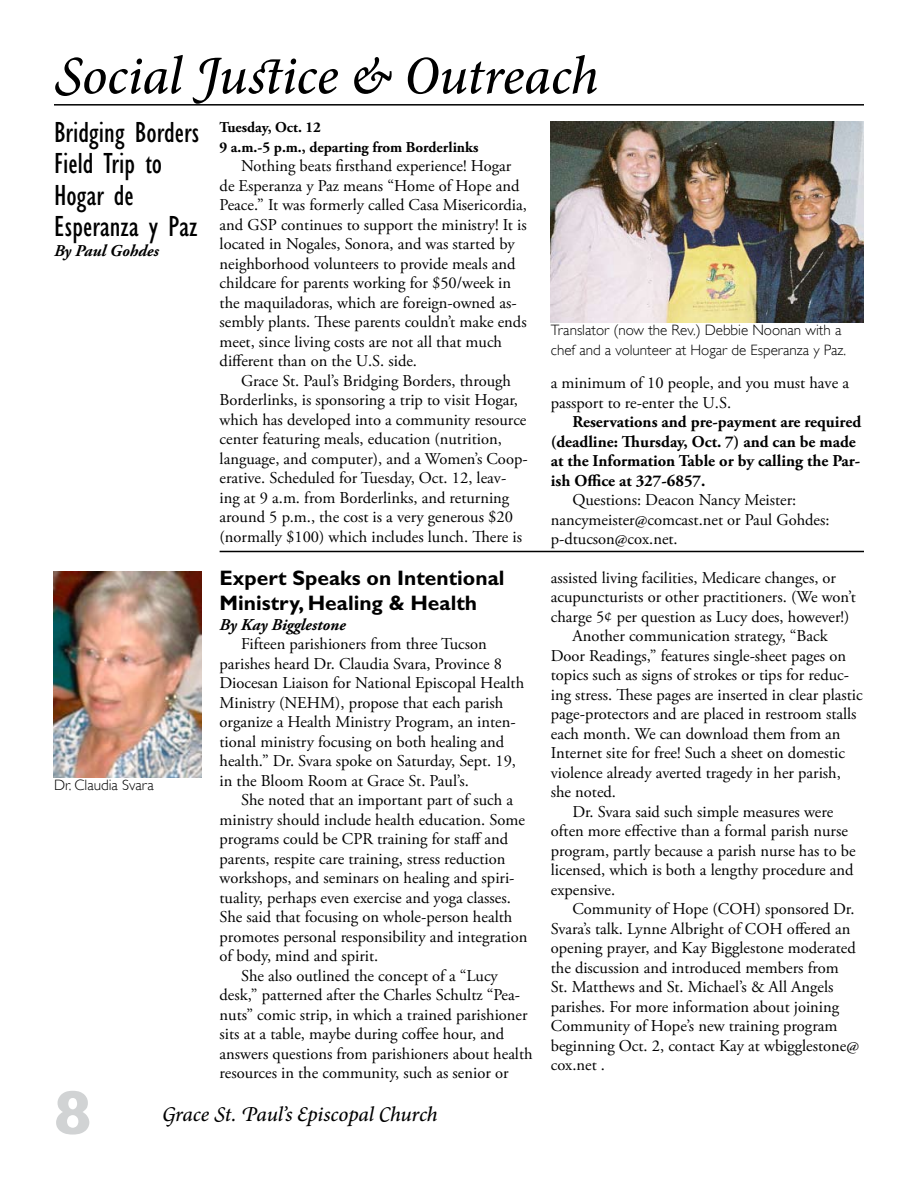
<style>
.page{position:relative;width:918px;height:1188px;background:#fff}
.page>*{position:absolute;margin:0;border:0;box-sizing:border-box;transform-origin:0 0}
.t1{font:700 63px "Gill Sans";color:#d1d3d4}
.t2{font:italic 500 54px "Minion Pro";letter-spacing:-.005em;color:#000}
.t3{font:condensed 30px/31.5px "Gill Sans Std";color:#000}
.t4{font:700 21px/25.2px "Gill Sans Std";color:#000}
.t5{font:italic 500 21px "Minion Pro";letter-spacing:-.01em;color:#000}
.t6{font:16.5px/19.5px "Adobe Garamond Pro";color:#000}
.t7{font:700 16.5px/19.5px "Adobe Garamond Pro";color:#000}
.t8{font:italic 700 16.5px "Adobe Garamond Pro";color:#000}
.t9{font:300 15px/19.5px "Gill Sans";color:#000}
.t10{font:700 15px/19.5px "Adobe Garamond Pro";color:#000}
</style>
<div class="page">
<hr style="left:54px;top:104px;width:810px;height:2px;background:#000">
<img style="left:551px;top:122px;width:313px;height:200px">
<img style="left:54px;top:572px;width:148px;height:206px">
<hr style="left:220px;top:551px;width:644px;height:1px;background:#000">
<h2 class="t2" style="left:54px;top:39px;width:546px">Social Justice &amp; Outreach</h2>
<p class="t10" style="left:220px;top:118px;width:260px">Tuesday, Oct. 12<br>9 a.m.-5 p.m., departing from Borderlinks</p>
<p class="t6" style="left:220px;top:157px;width:309px;text-indent:22px">Nothing beats firsthand experience! Hogar de Esperanza y Paz means “Home of Hope and Peace.” It was formerly called Casa Misericordia, and GSP continues to support the ministry! It is located in Nogales, Sonora, and was started by neighborhood volunteers to provide meals and childcare for parents working for $50/week in the maquiladoras, which are foreign-owned as&shy;sembly plants. These parents couldn’t make ends meet, since living costs are not all that much different than on the U.S. side.</p>
<p class="t6" style="left:220px;top:372px;width:310px;text-indent:22px">Grace St. Paul’s Bridging Borders, through Borderlinks, is sponsoring a trip to visit Hogar, which has developed into a community resource center featuring meals, education (nutrition, language, and computer), and a Women’s Coop&shy;erative. Scheduled for Tuesday, Oct. 12, leav&shy;ing at 9 a.m. from Borderlinks, and returning around 5 p.m., the cost is a very generous $20 (normally $100) which includes lunch. There is</p>
<p class="t6" style="left:551px;top:374px;width:300px">a minimum of 10 people, and you must have a passport to re-enter the U.S.</p>
<h3 class="t3" style="left:54px;top:117px;width:147px">Bridging Borders<br>Field Trip to<br>Hogar de<br>Esperanza y Paz</h3>
<p class="t8" style="left:54px;top:241px;width:106px">By Paul Gohdes</p>
<p class="t9" style="left:551px;top:321px;width:297px">Translator (now the Rev.) Debbie Noonan with a chef and a volunteer at Hogar de Esperanza y Paz.</p>
<p class="t7" style="left:551px;top:412px;width:312px;text-indent:22px">Reservations and pre-payment are required (deadline: Thursday, Oct. 7) and can be made at the Information Table or by calling the Par&shy;ish Office at 327-6857.</p>
<p class="t6" style="left:551px;top:491px;width:280px;text-indent:22px">Questions: Deacon Nancy Meister: nancymeister@comcast.net or Paul Gohdes: p-dtucson@cox.net.</p>
<p class="t9" style="left:54px;top:776px;width:101px">Dr. Claudia Svara</p>
<h1 class="t1" style="left:54px;top:1076px;width:39px">8</h1>
<p class="t4" style="left:220px;top:565px;width:286px">Expert Speaks on Intentional<br>Ministry, Healing &amp; Health</p>
<p class="t8" style="left:220px;top:615px;width:128px">By Kay Bigglestone</p>
<p class="t6" style="left:220px;top:635px;width:306px;text-indent:22px">Fifteen parishioners from three Tucson parishes heard Dr. Claudia Svara, Province 8<br>Diocesan Liaison for National Episcopal Health Ministry (NEHM), propose that each parish organize a Health Ministry Program, an inten&shy;tional ministry focusing on both healing and health.” Dr. Svara spoke on Saturday, Sept. 19, in the Bloom Room at Grace St. Paul’s.</p>
<p class="t6" style="left:241px;top:791px;width:273px">She noted that an important part of such a</p>
<p class="t6" style="left:220px;top:810px;width:307px">ministry should include health education. Some</p>
<p class="t6" style="left:220px;top:830px;width:290px">programs could be CPR training for staff and</p>
<p class="t6" style="left:220px;top:849px;width:287px">parents, respite care training, stress reduction</p>
<p class="t6" style="left:220px;top:869px;width:296px">workshops, and seminars on healing and spiri-</p>
<p class="t6" style="left:220px;top:888px;width:293px">tuality, perhaps even exercise and yoga classes.</p>
<p class="t6" style="left:220px;top:908px;width:294px">She said that focusing on whole-person health</p>
<p class="t6" style="left:220px;top:927px;width:309px">promotes personal responsibility and integration</p>
<p class="t6" style="left:220px;top:947px;width:160px">of body, mind and spirit.</p>
<p class="t6" style="left:241px;top:966px;width:258px">She also outlined the concept of a “Lucy</p>
<p class="t6" style="left:220px;top:986px;width:302px">desk,” patterned after the Charles Schultz “Pea-</p>
<p class="t6" style="left:220px;top:1005px;width:310px">nuts” comic strip, in which a trained parishioner</p>
<p class="t6" style="left:220px;top:1025px;width:286px">sits at a table, maybe during coffee hour, and</p>
<p class="t6" style="left:220px;top:1044px;width:315px">answers questions from parishioners about health</p>
<p class="t6" style="left:220px;top:1064px;width:290px">resources in the community, such as senior or</p>
<p class="t5" style="left:162px;top:1099px;width:277px">Grace St. Paul’s Episcopal Church</p>
<p class="t6" style="left:551px;top:568px;width:287px">assisted living facilities, Medicare changes, or</p>
<p class="t6" style="left:551px;top:588px;width:306px">acupuncturists or other practitioners. (We won’t</p>
<p class="t6" style="left:551px;top:607px;width:300px">charge 5¢ per question as Lucy does, however!)</p>
<p class="t6" style="left:572px;top:627px;width:257px">Another communication strategy, “Back</p>
<p class="t6" style="left:551px;top:646px;width:297px">Door Readings,” features single-sheet pages on</p>
<p class="t6" style="left:551px;top:666px;width:300px">topics such as signs of strokes or tips for reduc-</p>
<p class="t6" style="left:551px;top:685px;width:313px">ing stress. These pages are inserted in clear plastic</p>
<p class="t6" style="left:551px;top:705px;width:307px">page-protectors and are placed in restroom stalls</p>
<p class="t6" style="left:551px;top:724px;width:291px">each month. We can download them from an</p>
<p class="t6" style="left:551px;top:744px;width:296px">Internet site for free! Such a sheet on domestic</p>
<p class="t6" style="left:551px;top:763px;width:292px">violence already averted tragedy in her parish,</p>
<p class="t6" style="left:551px;top:783px;width:67px">she noted.</p>
<p class="t6" style="left:572px;top:802px;width:262px">Dr. Svara said such simple measures were</p>
<p class="t6" style="left:551px;top:822px;width:299px">often more effective than a formal parish nurse</p>
<p class="t6" style="left:551px;top:841px;width:306px">program, partly because a parish nurse has to be</p>
<p class="t6" style="left:551px;top:861px;width:304px">licensed, which is both a lengthy procedure and</p>
<p class="t6" style="left:551px;top:880px;width:66px">expensive.</p>
<p class="t6" style="left:572px;top:900px;width:284px">Community of Hope (COH) sponsored Dr.</p>
<p class="t6" style="left:551px;top:919px;width:301px">Svara’s talk. Lynne Albright of COH offered an</p>
<p class="t6" style="left:551px;top:939px;width:307px">opening prayer, and Kay Bigglestone moderated</p>
<p class="t6" style="left:551px;top:958px;width:290px">the discussion and introduced members from</p>
<p class="t6" style="left:551px;top:978px;width:284px">St. Matthews and St. Michael’s &amp; All Angels</p>
<p class="t6" style="left:551px;top:997px;width:290px">parishes. For more information about joining</p>
<p class="t6" style="left:551px;top:1017px;width:288px">Community of Hope’s new training program</p>
<p class="t6" style="left:551px;top:1036px;width:310px">beginning Oct. 2, contact Kay at wbigglestone@</p>
<p class="t6" style="left:551px;top:1056px;width:56px">cox.net .</p>
</div>
